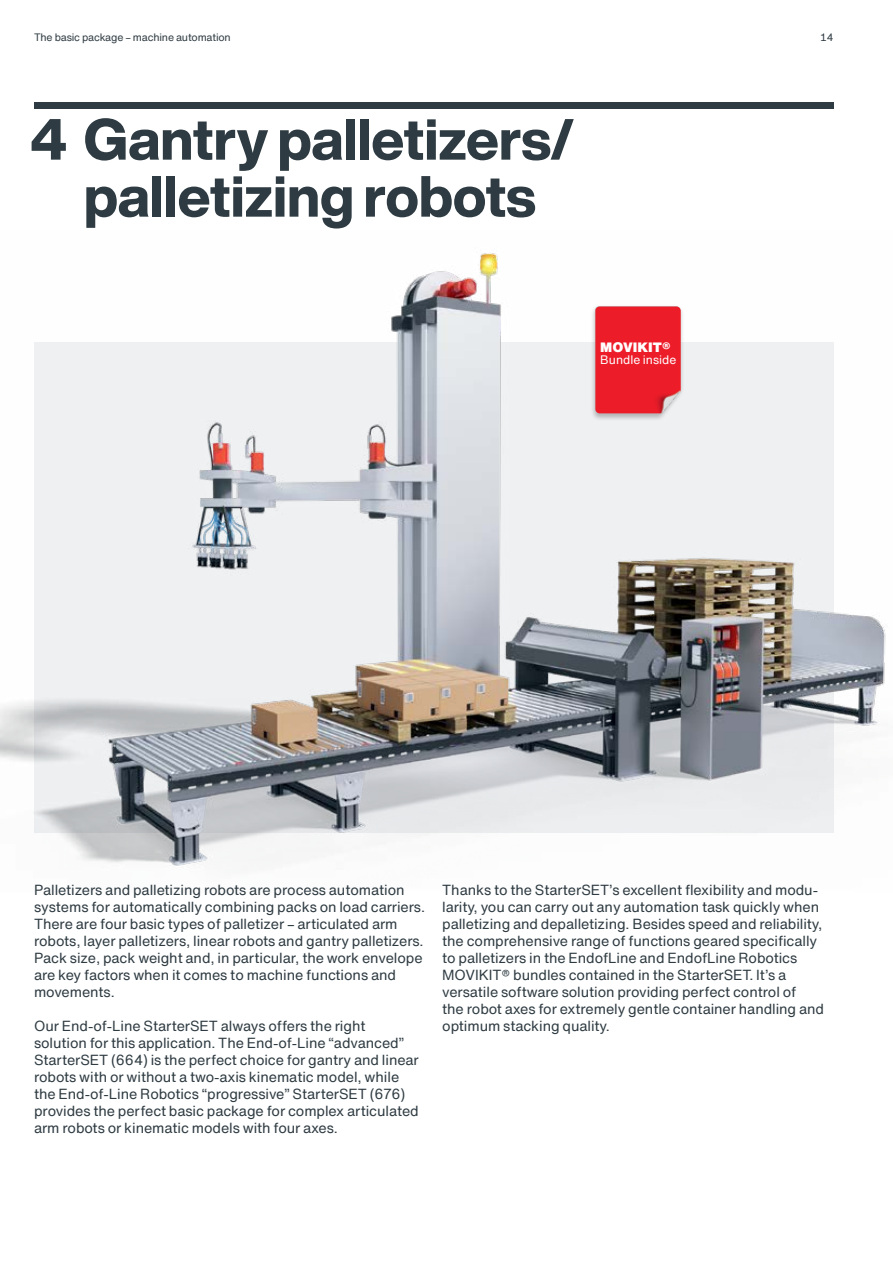
<style>
.page{position:relative;width:893px;height:1263px;background:#fff}
.page>*{position:absolute;margin:0;border:0;box-sizing:border-box;transform-origin:0 0}
.t1{font:800 57px/57px "Helvetica Now Display";letter-spacing:-.005em;color:#2e3b42;text-align:center}
.t2{font:14.25px/17px "Helvetica Now Text";letter-spacing:-.005em;color:#2e3b42}
.t3{font:900 13.5px "Helvetica Now Text";color:#fff}
.t4{font:12px "Helvetica Now Text";color:#fff}
.t5{font:10.5px "Helvetica Now Text";letter-spacing:-.015em;color:#2e3b42}
</style>
<div class="page">
<img style="left:0;top:253px;width:886px;height:613px">
<div style="left:34px;top:102px;width:799px;height:6px;background:#2e3b42"></div>
<div style="left:590px;top:305px;width:95px;height:116px;background:#000;opacity:.25"></div>
<img style="left:595px;top:307px;width:86px;height:106px">
<p class="t5" style="left:34px;top:30px;width:198px">The basic package – machine automation</p>
<p class="t5" style="left:820px;top:30px;width:15px">14</p>
<h1 class="t1" style="left:30px;top:111px;width:545px">4 Gantry palletizers/ palletizing robots</h1>
<p class="t3" style="left:600px;top:337px;width:72px">MOVIKIT®</p>
<p class="t4" style="left:600px;top:351px;width:78px">Bundle inside</p>
<p class="t2" style="left:34px;top:881px;width:393px">Palletizers and palletizing robots are process automation systems for automatically combining packs on load carriers.<br>There are four basic types of palletizer – articulated arm robots, layer palletizers, linear robots and gantry palletizers.<br>Pack size, pack weight and, in particular, the work envelope are key factors when it comes to machine functions and movements.</p>
<p class="t2" style="left:34px;top:1017px;width:386px">Our End-of-Line StarterSET always offers the right solution for this application. The End-of-Line “advanced” StarterSET (664) is the perfect choice for gantry and linear robots with or without a two-axis kinematic model, while the End-of-Line Robotics “progressive” StarterSET (676) provides the perfect basic package for complex articulated arm robots or kinematic models with four axes.</p>
<p class="t2" style="left:442px;top:881px;width:383px">Thanks to the StarterSET’s excellent flexibility and modu‑ larity, you can carry out any automation task quickly when palletizing and depalletizing. Besides speed and reliability, the comprehensive range of functions geared specifically to palletizers in the EndofLine and EndofLine Robotics MOVIKIT® bundles contained in the StarterSET. It’s a versatile software solution providing perfect control of<br>the robot axes for extremely gentle container handling and optimum stacking quality.</p>
</div>
